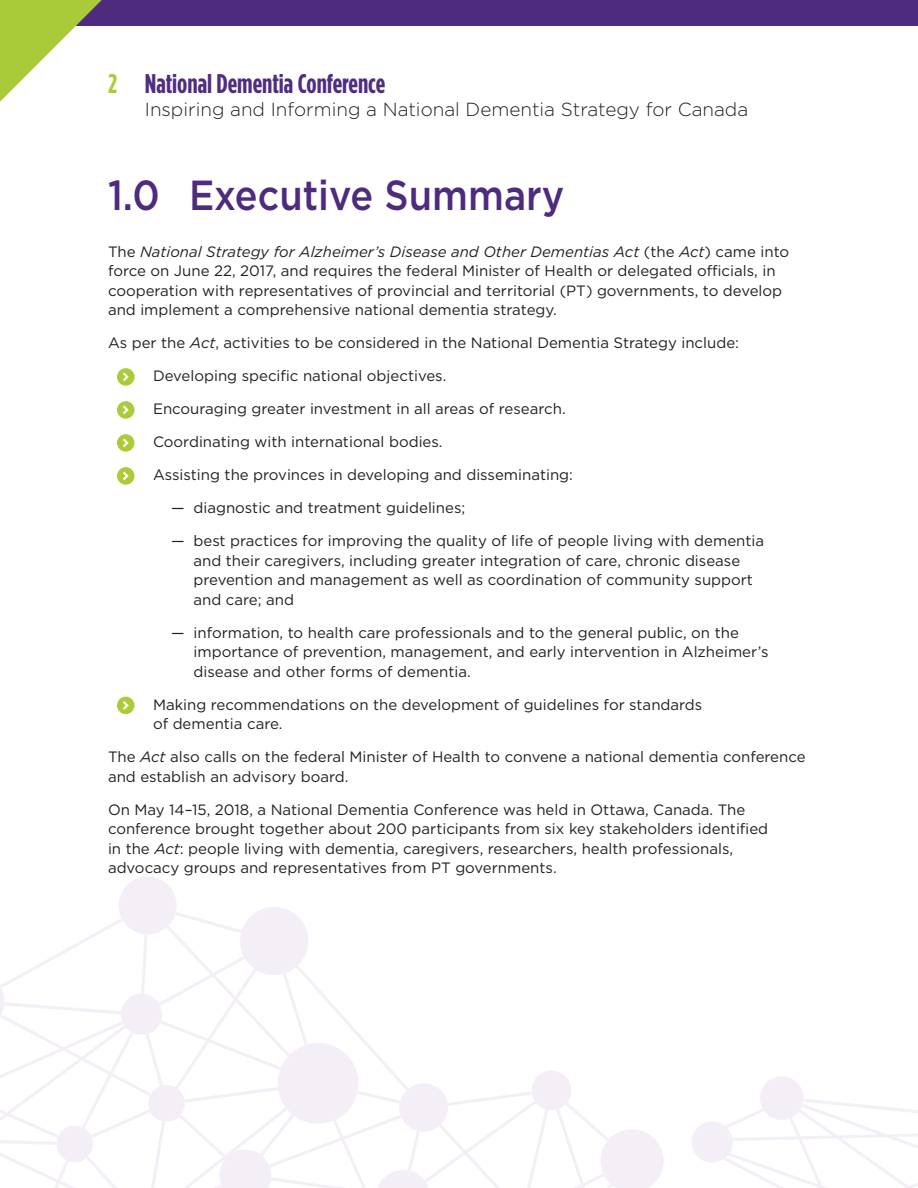
<style>
.page{position:relative;width:918px;height:1188px;background:#fff}
.page>*{position:absolute;margin:0;border:0;box-sizing:border-box;transform-origin:0 0}
.t1{font:500 42px "Gotham HTF";color:#4e2b7f;scale:.9 1}
.t2{font:700 27px "Gotham Condensed";color:#4f2d7f}
.t3{font:700 27px "Gotham Condensed";color:#aacc39}
.t4{font:300 18.9px "Gotham HTF";color:#231f20}
.t5{font:15px/19.5px "Gotham HTF";color:#231f20}
.s1{font-style:italic}
</style>
<div class="page">
<svg style="left:0;top:877px;width:918px;height:311px"></svg>
<div style="left:0;top:0;width:918px;height:26px;background:#4f2b7f"></div>
<svg style="left:0;top:0;width:102px;height:102px"></svg>
<div style="left:117px;top:368px;width:18px;height:18px;background:#abcc38;border-radius:50%"></div>
<svg style="left:123px;top:373px;width:6px;height:8px"></svg>
<div style="left:117px;top:401px;width:18px;height:18px;background:#abcc38;border-radius:50%"></div>
<svg style="left:123px;top:406px;width:6px;height:8px"></svg>
<div style="left:117px;top:434px;width:18px;height:18px;background:#abcc38;border-radius:50%"></div>
<svg style="left:123px;top:439px;width:6px;height:8px"></svg>
<div style="left:117px;top:467px;width:18px;height:18px;background:#abcc38;border-radius:50%"></div>
<svg style="left:123px;top:472px;width:6px;height:8px"></svg>
<div style="left:117px;top:697px;width:18px;height:17px;background:#abcc38;border-radius:50%"></div>
<svg style="left:123px;top:701px;width:6px;height:9px"></svg>
<h2 class="t3" style="left:108px;top:68px;width:10px">2</h2>
<h2 class="t2" style="left:145px;top:68px;width:242px">National Dementia Conference</h2>
<p class="t4" style="left:145px;top:99px;width:605px">Inspiring and Informing a National Dementia Strategy for Canada</p>
<h1 class="t1" style="left:108px;top:172px;width:509px">1.0 Executive Summary</h1>
<p class="t5" style="left:108px;top:241px;width:683px">The <span class="s1">National Strategy for Alzheimer’s Disease and Other Dementias Act</span> (the <span class="s1">Act</span>) came into force on June 22, 2017, and requires the federal Minister of Health or delegated officials, in cooperation with representatives of provincial and territorial (PT) governments, to develop and implement a comprehensive national dementia strategy.</p>
<p class="t5" style="left:108px;top:333px;width:633px">As per the <span class="s1">Act</span>, activities to be considered in the National Dementia Strategy include:</p>
<p class="t5" style="left:153px;top:366px;width:295px">Developing specific national objectives.</p>
<p class="t5" style="left:153px;top:399px;width:414px">Encouraging greater investment in all areas of research.</p>
<p class="t5" style="left:153px;top:432px;width:291px">Coordinating with international bodies.</p>
<p class="t5" style="left:153px;top:465px;width:422px">Assisting the provinces in developing and disseminating:</p>
<p class="t5" style="left:171px;top:498px;width:296px">— diagnostic and treatment guidelines;</p>
<p class="t5" style="left:194px;top:531px;width:572px;text-indent:-22px">— best practices for improving the quality of life of people living with dementia and their caregivers, including greater integration of care, chronic disease prevention and management as well as coordination of community support and care; and</p>
<p class="t5" style="left:194px;top:622px;width:577px;text-indent:-22px">— information, to health care professionals and to the general public, on the importance of prevention, management, and early intervention in Alzheimer’s disease and other forms of dementia.</p>
<p class="t5" style="left:153px;top:694px;width:551px">Making recommendations on the development of guidelines for standards of dementia care.</p>
<p class="t5" style="left:108px;top:747px;width:699px">The <span class="s1">Act</span> also calls on the federal Minister of Health to convene a national dementia conference and establish an advisory board.</p>
<p class="t5" style="left:108px;top:799px;width:662px">On May 14–15, 2018, a National Dementia Conference was held in Ottawa, Canada. The conference brought together about 200 participants from six key stakeholders identified in the <span class="s1">Act</span>: people living with dementia, caregivers, researchers, health professionals, advocacy groups and representatives from PT governments.</p>
</div>
